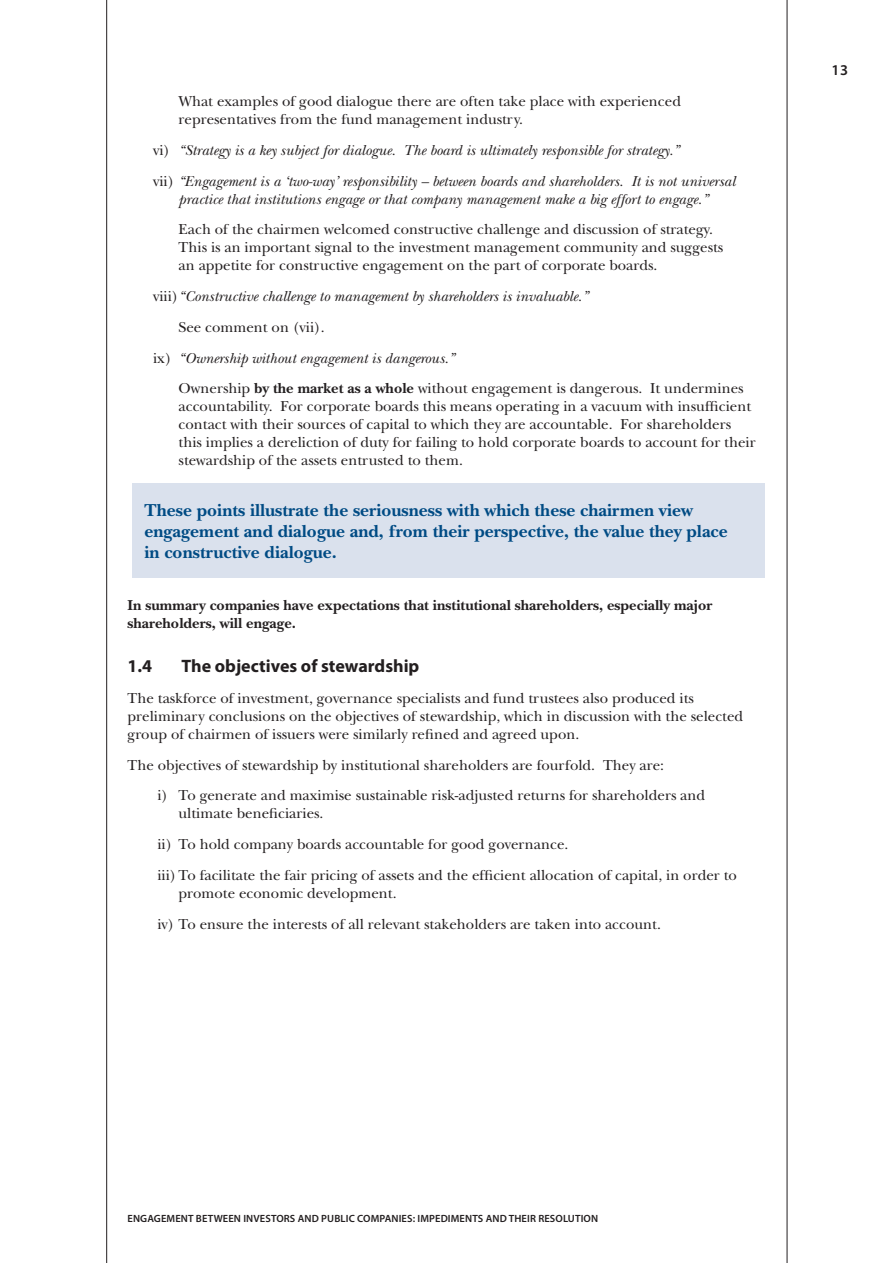
<style>
.page{position:relative;width:893px;height:1263px;background:#fff}
.page>*{position:absolute;margin:0;border:0;box-sizing:border-box;transform-origin:0 0}
.t1{font:700 18px/21px "New Baskerville";color:#004b84}
.t2{font:700 18px "Myriad Pro";color:#231f20}
.t3{font:15px/18px "New Baskerville";color:#231f20}
.t4{font:italic 15px/30.8px "New Baskerville";color:#231f20}
.t5{font:700 15px/18px "New Baskerville";color:#231f20}
.t6{font:600 15px "Myriad Pro";color:#231f20}
.t7{font:600 10.5px "Myriad Pro";letter-spacing:.01em;color:#231f20}
.s1{font-style:normal}
.s2{font-weight:700}
</style>
<div class="page">
<hr style="left:106px;top:0;width:1px;height:1263px;background:#231f20">
<hr style="left:787px;top:0;width:1px;height:1263px;background:#231f20">
<div style="left:132px;top:483px;width:633px;height:95px;background:#dae1ed"></div>
<p class="t3" style="left:179px;top:92px;width:504px">What examples of good dialogue there are often take place with experienced representatives from the fund management industry.</p>
<p class="t4" style="left:153px;top:135px;width:584px"><span class="s1">vi)</span> “Strategy is a key subject for dialogue. The board is ultimately responsible for strategy.”<br><span class="s1">vii)</span> “Engagement is a ‘two-way’ responsibility – between boards and shareholders. It is not universal</p>
<p class="t4" style="left:179px;top:184px;width:531px">practice that institutions engage or that company management make a big effort to engage.”</p>
<p class="t3" style="left:179px;top:220px;width:546px">Each of the chairmen welcomed constructive challenge and discussion of strategy.<br>This is an important signal to the investment management community and suggests an appetite for constructive engagement on the part of corporate boards.</p>
<p class="t4" style="left:153px;top:281px;width:437px"><span class="s1">viii)</span>“Constructive challenge to management by shareholders is invaluable.”</p>
<p class="t3" style="left:179px;top:318px;width:148px">See comment on (vii).</p>
<p class="t4" style="left:153px;top:343px;width:303px"><span class="s1">ix)</span> “Ownership without engagement is dangerous.”</p>
<p class="t3" style="left:179px;top:379px;width:566px">Ownership <span class="s2">by the market as a whole</span> without engagement is dangerous. It undermines</p>
<p class="t3" style="left:179px;top:397px;width:579px">accountability. For corporate boards this means operating in a vacuum with insufficient contact with their sources of capital to which they are accountable. For shareholders this implies a dereliction of duty for failing to hold corporate boards to account for their stewardship of the assets entrusted to them.</p>
<p class="t1" style="left:145px;top:500px;width:585px">These points illustrate the seriousness with which these chairmen view engagement and dialogue and, from their perspective, the value they place in constructive dialogue.</p>
<p class="t5" style="left:128px;top:596px;width:586px">In summary companies have expectations that institutional shareholders, especially major shareholders, will engage.</p>
<p class="t2" style="left:128px;top:654px;width:26px">1.4</p>
<p class="t2" style="left:182px;top:654px;width:239px">The objectives of stewardship</p>
<p class="t3" style="left:128px;top:689px;width:617px">The taskforce of investment, governance specialists and fund trustees also produced its preliminary conclusions on the objectives of stewardship, which in discussion with the selected group of chairmen of issuers were similarly refined and agreed upon.</p>
<p class="t3" style="left:157px;top:749px;width:549px;line-height:30.8px;text-indent:-30px">The objectives of stewardship by institutional shareholders are fourfold. They are:<br>i) To generate and maximise sustainable risk-adjusted returns for shareholders and</p>
<p class="t3" style="left:157px;top:798px;width:581px;line-height:30.8px;text-indent:21px">ultimate beneficiaries.<br>ii) To hold company boards accountable for good governance.<br>iii)To facilitate the fair pricing of assets and the efficient allocation of capital, in order to</p>
<p class="t3" style="left:157px;top:877px;width:505px;line-height:30.8px;text-indent:21px">promote economic development.<br>iv) To ensure the interests of all relevant stakeholders are taken into account.</p>
<p class="t6" style="left:831px;top:60px;width:18px">13</p>
<p class="t7" style="left:128px;top:1212px;width:472px">ENGAGEMENT BETWEEN INVESTORS AND PUBLIC COMPANIES: IMPEDIMENTS AND THEIR RESOLUTION</p>
</div>
